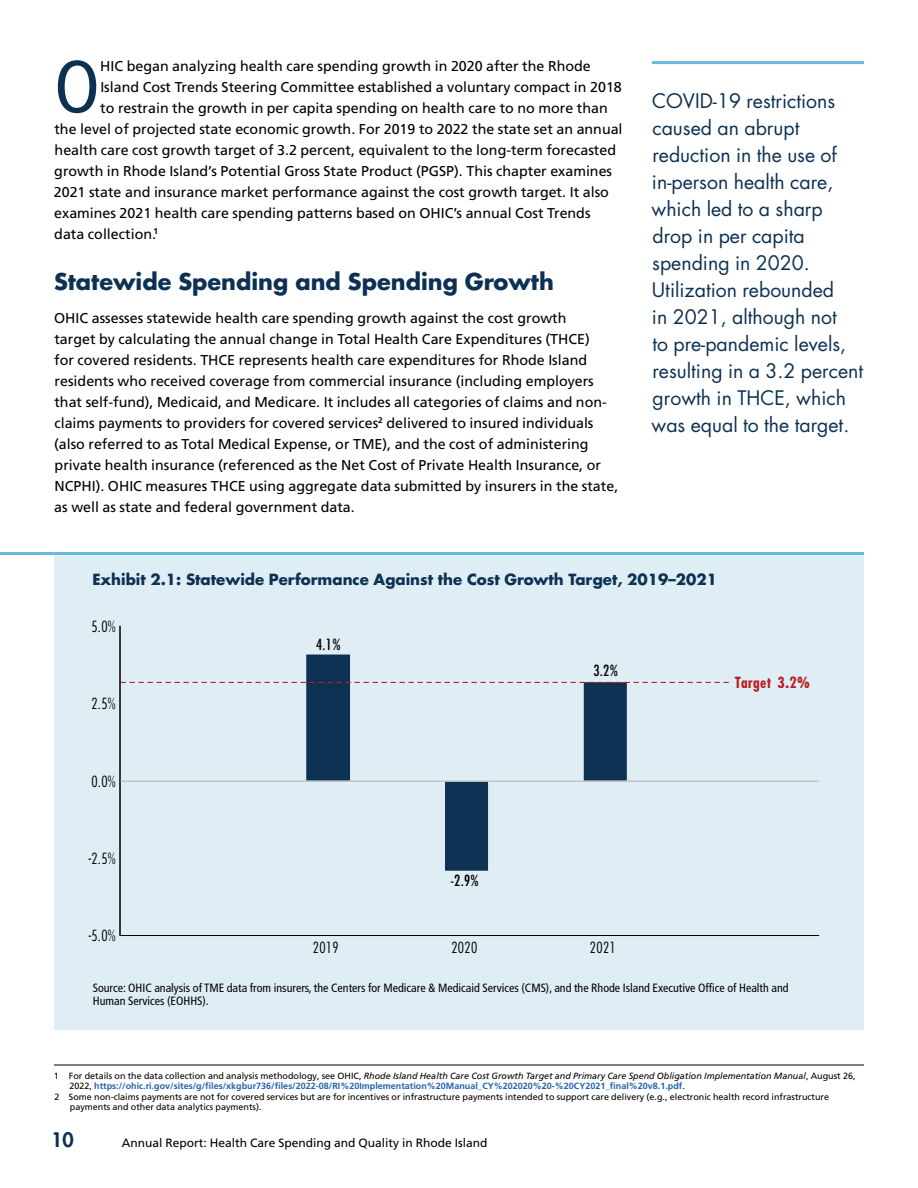
<style>
.page{position:relative;width:918px;height:1188px;background:#fff}
.page>*{position:absolute;margin:0;border:0;box-sizing:border-box;transform-origin:0 0}
.body_text_body_text_-_drop_cap{font:condensed 74.4px "Frutiger LT Pro";color:#0c3153}
.headlines_headline_2{font:700 22.5px "Futura Std";color:#0c3153}
.t1{font:19.5px/27px "Futura Std";color:#0c3153}
.t2{font:800 19.5px "Futura Std";color:#0c3153}
.body_text_graph_-_title{font:700 15px "Futura Std";color:#0c3153}
.t3{font:300 condensed 15px "Futura Std";letter-spacing:.02em;color:#000}
.t4{font:condensed 15px "Futura Std";color:#000}
.t5{font:700 condensed 15px "Futura Std";letter-spacing:.025em;color:#bb1e23}
.body_text_body_text{font:14.25px/21px "Frutiger LT Pro";color:#000}
.body_text_body_text_-_drop_cap-2{font:14.25px "Frutiger LT Pro";color:#000}
.body_text_graph_-_sources{font:condensed 12px/13.5px "Frutiger LT Pro";color:#000}
.t6{font:12px "Frutiger LT Pro";color:#000}
.body_text_footnotes{font:700 9px/9.8px "Frutiger LT Pro";color:#2261ae}
.body_text_footnotes-2{font:9px/9.8px "Frutiger LT Pro";color:#000}
.s1{font-weight:400;color:#000}
.s2{font-weight:400;font-style:italic;color:#000}
</style>
<div class="page">
<div style="left:54px;top:554px;width:810px;height:476px;background:#dfedf5"></div>
<hr style="left:54px;top:1065px;width:810px;height:1px;background:#000">
<hr style="left:652px;top:61px;width:212px;height:3px;background:#69bbdc">
<svg style="left:120px;top:625px;width:699px;height:311px"></svg>
<svg style="left:121px;top:682px;width:610px;height:1px"></svg>
<hr style="left:0;top:552px;width:864px;height:3px;background:#69bbdc">
<p class="body_text_body_text_-_drop_cap" style="left:54px;top:44px;width:47px">O</p>
<p class="body_text_body_text_-_drop_cap-2" style="left:100px;top:57px;width:492px">HIC began analyzing health care spending growth in 2020 after the Rhode</p>
<p class="body_text_body_text_-_drop_cap-2" style="left:100px;top:78px;width:523px">Island Cost Trends Steering Committee established a voluntary compact in 2018</p>
<p class="body_text_body_text_-_drop_cap-2" style="left:100px;top:99px;width:509px">to restrain the growth in per capita spending on health care to no more than</p>
<p class="body_text_body_text_-_drop_cap-2" style="left:54px;top:120px;width:570px">the level of projected state economic growth. For 2019 to 2022 the state set an annual</p>
<p class="body_text_body_text_-_drop_cap-2" style="left:55px;top:141px;width:563px">health care cost growth target of 3.2 percent, equivalent to the long-term forecasted</p>
<p class="body_text_body_text_-_drop_cap-2" style="left:54px;top:162px;width:559px">growth in Rhode Island’s Potential Gross State Product (PGSP). This chapter examines</p>
<p class="body_text_body_text_-_drop_cap-2" style="left:54px;top:183px;width:557px">2021 state and insurance market performance against the cost growth target. It also</p>
<p class="body_text_body_text_-_drop_cap-2" style="left:54px;top:204px;width:538px">examines 2021 health care spending patterns based on OHIC’s annual Cost Trends</p>
<p class="body_text_body_text_-_drop_cap-2" style="left:54px;top:225px;width:105px">data collection.<sup>1</sup></p>
<p class="headlines_headline_2" style="left:54px;top:266px;width:501px">Statewide Spending and Spending Growth</p>
<p class="body_text_body_text" style="left:54px;top:307px;width:566px">OHIC assesses statewide health care spending growth against the cost growth<br>target by calculating the annual change in Total Health Care Expenditures (THCE)<br>for covered residents. THCE represents health care expenditures for Rhode Island residents who received coverage from commercial insurance (including employers that self-fund), Medicaid, and Medicare. It includes all categories of claims and non&shy;claims payments to providers for covered services<sup>2</sup> delivered to insured individuals (also referred to as Total Medical Expense, or TME), and the cost of administering private health insurance (referenced as the Net Cost of Private Health Insurance, or NCPHI). OHIC measures THCE using aggregate data submitted by insurers in the state, as well as state and federal government data.</p>
<p class="t1" style="left:652px;top:87px;width:213px">COVID-19 restrictions caused an abrupt reduction in the use of in-person health care, which led to a sharp drop in per capita spending in 2020.<br>Utilization rebounded<br>in 2021, although not<br>to pre-pandemic levels, resulting in a 3.2 percent growth in THCE, which was equal to the target.</p>
<p class="body_text_graph_-_title" style="left:92px;top:570px;width:626px">Exhibit 2.1: Statewide Performance Against the Cost Growth Target, 2019–2021</p>
<p class="t3" style="left:91px;top:617px;width:26px">5.0%</p>
<p class="t3" style="left:91px;top:695px;width:26px">2.5%</p>
<p class="t3" style="left:91px;top:772px;width:26px">0.0%</p>
<p class="t3" style="left:89px;top:849px;width:29px">-2.5%</p>
<p class="t4" style="left:316px;top:635px;width:26px">4.1%</p>
<p class="t4" style="left:450px;top:872px;width:30px">-2.9%</p>
<p class="t4" style="left:593px;top:662px;width:26px">3.2%</p>
<p class="t5" style="left:735px;top:673px;width:77px">Target 3.2%</p>
<p class="t3" style="left:89px;top:927px;width:29px">-5.0%</p>
<p class="t3" style="left:313px;top:939px;width:27px">2019</p>
<p class="t3" style="left:451px;top:939px;width:27px">2020</p>
<p class="t3" style="left:590px;top:939px;width:27px">2021</p>
<p class="body_text_graph_-_sources" style="left:93px;top:981px;width:697px">Source: OHIC analysis of TME data from insurers, the Centers for Medicare &amp; Medicaid Services (CMS), and the Rhode Island Executive Office of Health and<br>Human Services (EOHHS).</p>
<p class="body_text_footnotes" style="left:70px;top:1071px;width:787px;text-indent:-16px"><span class="s1">1 For details on the data collection and analysis methodology, see OHIC,</span> <span class="s2">Rhode Island Health Care Cost Growth Target and Primary Care Spend Obligation Implementation Manual</span><span class="s1">, August 26,<br>2022,</span> https://ohic.ri.gov/sites/g/files/xkgbur736/files/2022-08/RI%20Implementation%20Manual_CY%202020%20-%20CY2021_final%20v8.1.pdf<span class="s1">.</span></p>
<p class="body_text_footnotes-2" style="left:70px;top:1092px;width:761px;text-indent:-15px">2 Some non-claims payments are not for covered services but are for incentives or infrastructure payments intended to support care delivery (e.g., electronic health record infrastructure payments and other data analytics payments).</p>
<h3 class="t2" style="left:51px;top:1127px;width:24px">10</h3>
<p class="t6" style="left:122px;top:1135px;width:367px">Annual Report: Health Care Spending and Quality in Rhode Island</p>
</div>
